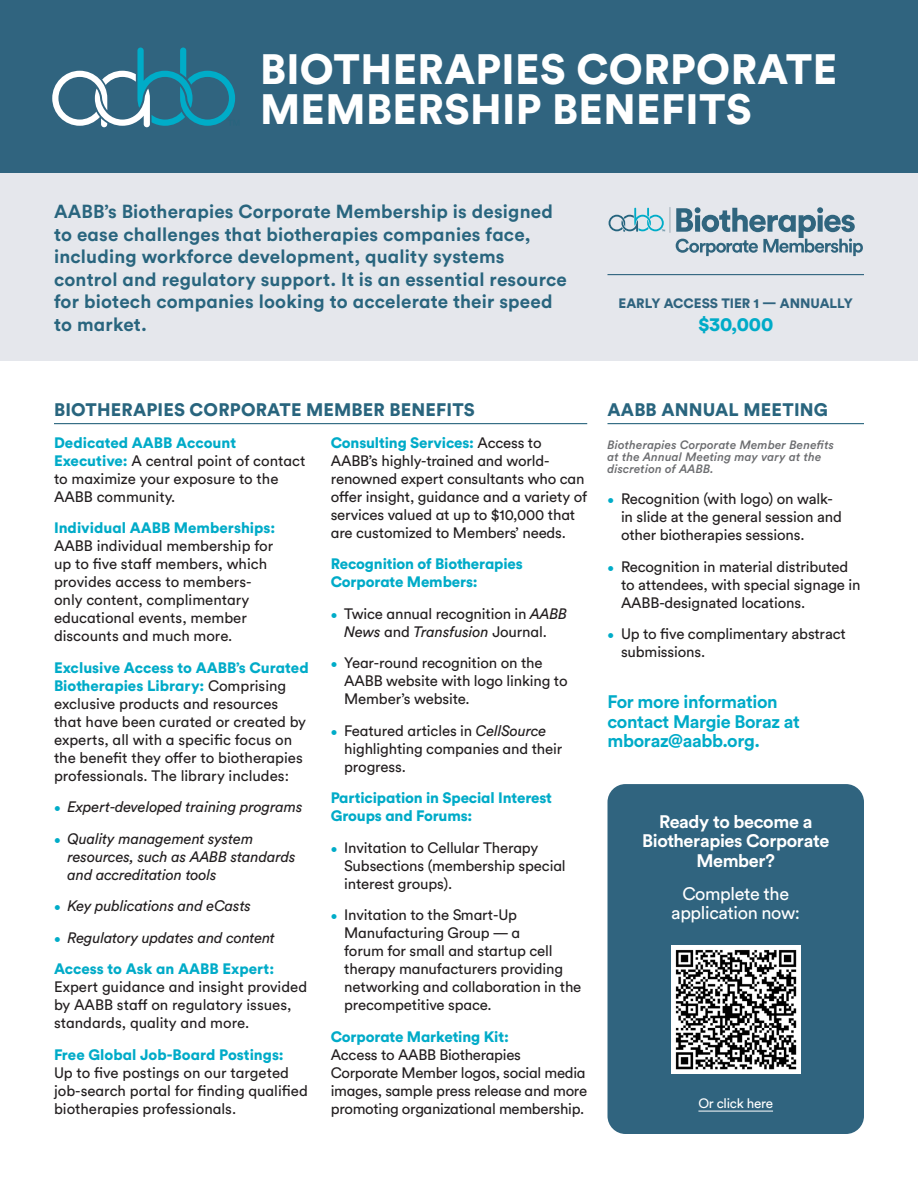
<style>
.page{position:relative;width:918px;height:1188px;background:#fff}
.page>*{position:absolute;margin:0;border:0;box-sizing:border-box;transform-origin:0 0}
.t1{font:42px/40.5px "Circular Std Black";letter-spacing:.01em;color:#fff}
.t2{font:19.5px "Circular Std Black";color:#00abc8}
.t3{font:700 18.75px/22.5px "Circular Std";letter-spacing:.01em;color:#29657e}
.t4{font:700 18px/19.5px "Circular Std";letter-spacing:-.02em;color:#00abc8}
.t5{font:18px "Circular Std Black";letter-spacing:.01em;color:#29657e}
.t6{font:700 18px/19.5px "Circular Std";letter-spacing:-.02em;color:#fff;text-align:center}
.t7{font:18px/19.5px "Circular Std Book";letter-spacing:-.02em;color:#fff;text-align:center}
.t8{font:15px/18px "Circular Std Book";letter-spacing:-.01em;color:#231f20}
.t9{font:italic 15px/18px "Circular Std";letter-spacing:-.01em;color:#231f20}
.t10{font:15px/18px "Circular Std Black";letter-spacing:-.01em;color:#00abc8}
.t11{font:13.5px "Circular Std Black";color:#30647f}
.t12{font:13.5px "Circular Std Book";letter-spacing:-.02em;color:#fff}
.t13{font:italic 500 12px/12px "Circular Std";letter-spacing:.01em;color:#6c6d70}
.s1{font-family:"Circular Std Black";color:#00abc8}
.s2{font-family:"Circular Std Book";font-style:normal;font-size:12px;color:#00acc8}
.s3{font-size:12px;color:#00acc8}
.s4{font-family:"Circular Std";font-style:italic}
</style>
<div class="page">
<hr style="left:54px;top:423px;width:533px;height:1px;background:#29657e">
<div style="left:0;top:173px;width:918px;height:188px;background:#e5e7ec"></div>
<div style="left:0;top:0;width:918px;height:173px;background:#30647f"></div>
<svg style="left:52px;top:48px;width:183px;height:79px"></svg>
<hr style="left:608px;top:423px;width:256px;height:1px;background:#29657e">
<div style="left:608px;top:784px;width:256px;height:350px;background:#30647f;border-radius:18px"></div>
<svg style="left:676px;top:207px;width:187px;height:49px"></svg>
<svg style="left:609px;top:208px;width:56px;height:24px"></svg>
<hr style="left:669px;top:207px;width:2px;height:26px;background:#aeb9c2">
<hr style="left:608px;top:274px;width:256px;height:1px;background:#30647f">
<img style="left:671px;top:945px;width:129px;height:129px">
<hr style="left:698px;top:1111px;width:75px;height:1px;background:#fff">
<p class="t1" style="left:260px;top:48px;width:579px">BIOTHERAPIES CORPORATE<br>MEMBERSHIP BENEFITS</p>
<p class="t3" style="left:54px;top:200px;width:514px">AABB’s Biotherapies Corporate Membership is designed to ease challenges that biotherapies companies face, including workforce development, quality systems control and regulatory support. It is an essential resource for biotech companies looking to accelerate their speed to market.</p>
<p class="t11" style="left:619px;top:294px;width:236px">EARLY ACCESS TIER 1 — ANNUALLY</p>
<p class="t2" style="left:698px;top:311px;width:77px">$30,000</p>
<p class="t5" style="left:54px;top:398px;width:422px">BIOTHERAPIES CORPORATE MEMBER BENEFITS</p>
<p class="t8" style="left:54px;top:433px;width:253px"><span class="s1">Dedicated AABB Account<br>Executive:</span> A central point of contact to maximize your exposure to the<br>AABB community.</p>
<p class="t8" style="left:54px;top:519px;width:223px"><span class="s1">Individual AABB Memberships:<br></span>AABB individual membership for up to five staff members, which provides access to members&shy;only content, complimentary educational events, member discounts and much more.</p>
<p class="t8" style="left:54px;top:658px;width:256px"><span class="s1">Exclusive Access to AABB’s Curated Biotherapies Library:</span> Comprising exclusive products and resources that have been curated or created by experts, all with a specific focus on the benefit they offer to biotherapies professionals. The library includes:</p>
<p class="t9" style="left:54px;top:798px;width:250px"><span class="s2">•</span> Expert-developed training programs</p>
<p class="t9" style="left:68px;top:829px;width:230px;text-indent:-14px"><span class="s2">•</span> Quality management system resources, such as AABB standards and accreditation tools</p>
<p class="t9" style="left:54px;top:897px;width:199px"><span class="s2">•</span> Key publications and eCasts</p>
<p class="t9" style="left:54px;top:928px;width:223px"><span class="s2">•</span> Regulatory updates and content</p>
<p class="t8" style="left:54px;top:960px;width:255px"><span class="s1">Access to Ask an AABB Expert:<br></span>Expert guidance and insight provided by AABB staff on regulatory issues, standards, quality and more.</p>
<p class="t8" style="left:54px;top:1045px;width:255px"><span class="s1">Free Global Job-Board Postings:<br></span>Up to five postings on our targeted job-search portal for finding qualified biotherapies professionals.</p>
<p class="t8" style="left:331px;top:433px;width:258px"><span class="s1">Consulting Services:</span> Access to AABB’s highly-trained and world&shy;renowned expert consultants who can offer insight, guidance and a variety of services valued at up to $10,000 that are customized to Members’ needs.</p>
<p class="t10" style="left:331px;top:555px;width:194px">Recognition of Biotherapies<br>Corporate Members:</p>
<p class="t8" style="left:331px;top:604px;width:238px;text-align:center"><span class="s3">•</span> Twice annual recognition in <span class="s4">AABB<br>News</span> and <span class="s4">Transfusion</span> Journal.</p>
<p class="t8" style="left:344px;top:654px;width:225px;text-indent:-14px"><span class="s3">•</span> Year-round recognition on the<br>AABB website with logo linking to<br>Member’s website.</p>
<p class="t8" style="left:344px;top:721px;width:220px;text-indent:-14px"><span class="s3">•</span> Featured articles in <span class="s4">CellSource </span>highlighting companies and their progress.</p>
<p class="t10" style="left:331px;top:789px;width:223px">Participation in Special Interest<br>Groups and Forums:</p>
<p class="t8" style="left:344px;top:838px;width:223px;text-indent:-14px"><span class="s3">•</span> Invitation to Cellular Therapy<br>Subsections (membership special interest groups).</p>
<p class="t8" style="left:344px;top:906px;width:239px;text-indent:-14px"><span class="s3">•</span> Invitation to the Smart-Up<br>Manufacturing Group — a<br>forum for small and startup cell therapy manufacturers providing networking and collaboration in the precompetitive space.</p>
<p class="t8" style="left:331px;top:1027px;width:258px"><span class="s1">Corporate Marketing Kit:<br></span>Access to AABB Biotherapies Corporate Member logos, social media images, sample press release and more promoting organizational membership.</p>
<p class="t5" style="left:608px;top:398px;width:222px">AABB ANNUAL MEETING</p>
<p class="t13" style="left:608px;top:438px;width:228px">Biotherapies Corporate Member Benefits at the Annual Meeting may vary at the discretion of AABB.</p>
<p class="t8" style="left:621px;top:490px;width:222px;text-indent:-14px"><span class="s3">•</span> Recognition (with logo) on walk&shy;in slide at the general session and other biotherapies sessions.</p>
<p class="t8" style="left:621px;top:557px;width:241px;text-indent:-14px"><span class="s3">•</span> Recognition in material distributed to attendees, with special signage in<br>AABB-designated locations.</p>
<p class="t8" style="left:621px;top:625px;width:226px;text-indent:-14px"><span class="s3">•</span> Up to five complimentary abstract submissions.</p>
<p class="t4" style="left:608px;top:692px;width:194px">For more information contact Margie Boraz at mboraz@aabb.org.</p>
<p class="t6" style="left:642px;top:811px;width:189px">Ready to become a<br>Biotherapies Corporate<br>Member?</p>
<p class="t7" style="left:671px;top:883px;width:130px">Complete the application now:</p>
<p class="t12" style="left:698px;top:1096px;width:76px">Or click here</p>
</div>
